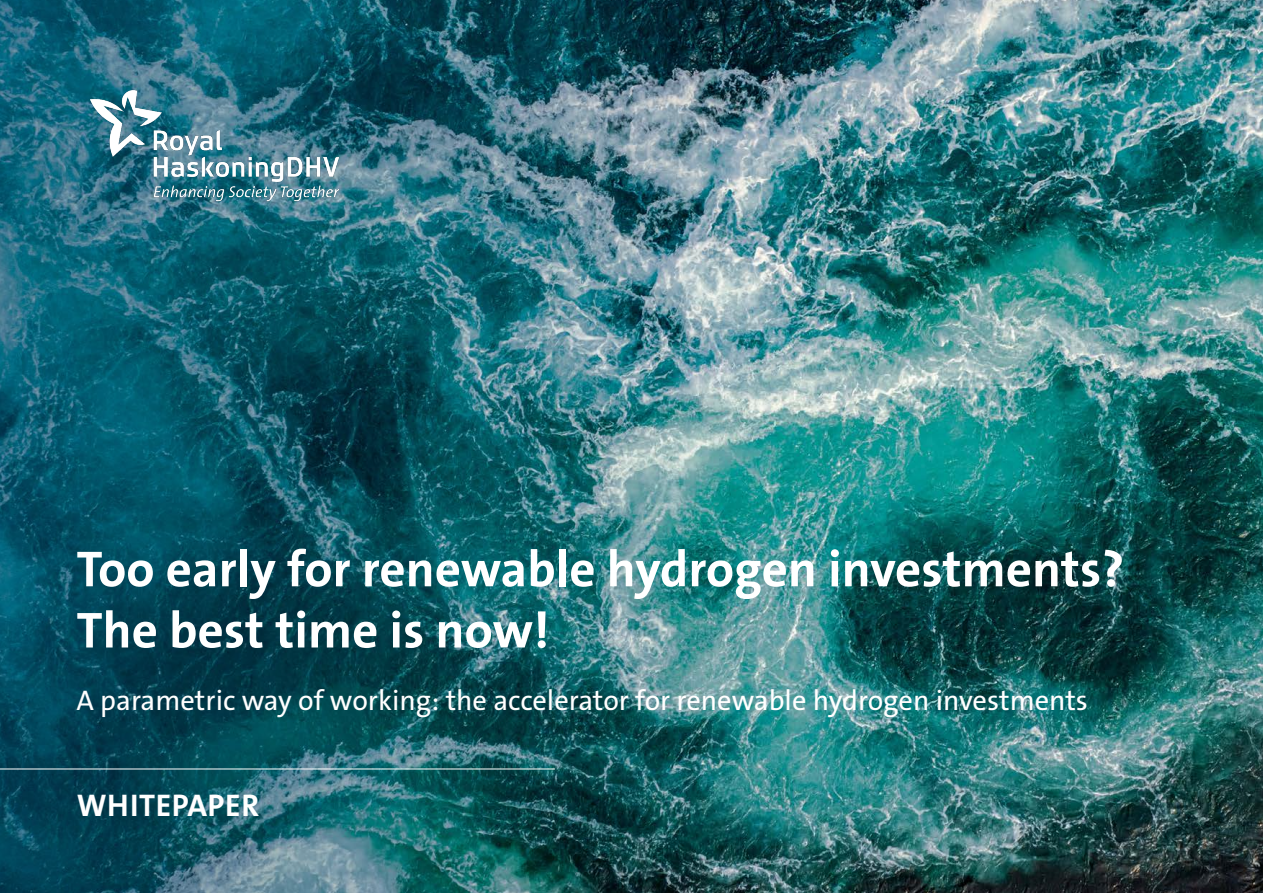
<style>
.page{position:relative;width:1263px;height:893px;background:#fff}
.page>*{position:absolute;margin:0;border:0;box-sizing:border-box;transform-origin:0 0}
.t1{font:700 51px "The Sans Os F";color:#fff}
.t2{font:700 31.5px "The Sans Os F";letter-spacing:.02em;color:#fff}
.t3{font:28.5px "The Sans Os F";color:#fff}
</style>
<div class="page">
<img style="left:773px;top:0;width:490px;height:893px">
<img style="left:0;top:0;width:773px;height:893px">
<img style="left:77px;top:77px;width:276px;height:133px">
<hr style="left:0;top:769px;width:555px;height:1px;background:#fff">
<p class="t1" style="left:77px;top:536px;width:1049px">Too early for renewable hydrogen investments?</p>
<p class="t1" style="left:77px;top:597px;width:474px">The best time is now!</p>
<p class="t3" style="left:77px;top:682px;width:1013px">A parametric way of working: the accelerator for renewable hydrogen investments</p>
<p class="t2" style="left:77px;top:786px;width:184px">WHITEPAPER</p>
</div>
